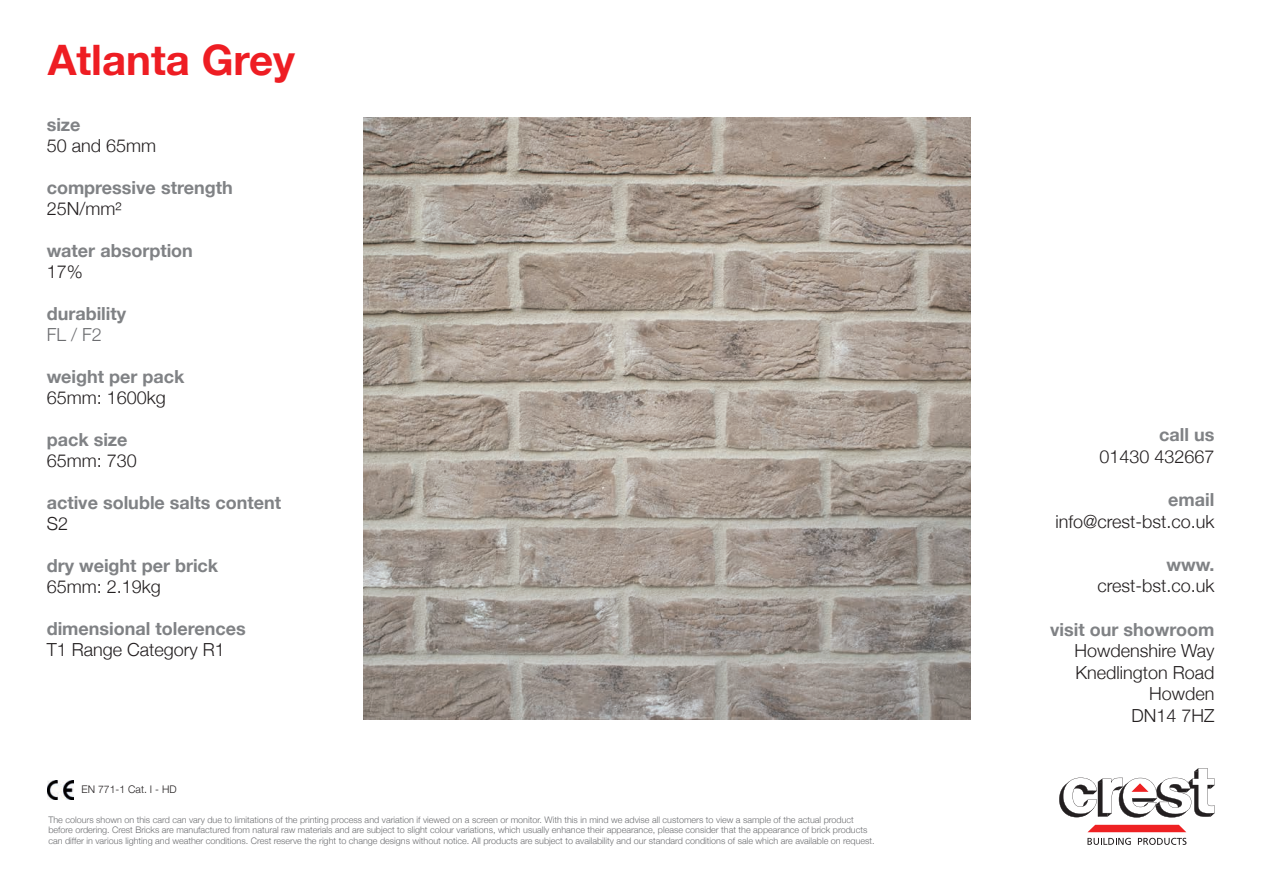
<style>
.page{position:relative;width:1263px;height:893px;background:#fff}
.page>*{position:absolute;margin:0;border:0;box-sizing:border-box;transform-origin:0 0}
.t1{font:700 42px "Helvetica Neue";color:#ee1d23}
.t2{font:700 18px "Helvetica Neue";color:#808285}
.t3{font:300 18px/21.6px "Helvetica Neue";color:#231f20;text-align:right}
.t4{font:300 18px "Helvetica Neue";color:#6c6d70}
.t5{font:300 10.5px "Helvetica Neue";color:#231f20}
.t6{font:300 9px/10.8px "Helvetica Neue";color:#6c6d70}
</style>
<div class="page">
<img style="left:47px;top:781px;width:27px;height:19px">
<img style="left:364px;top:118px;width:606px;height:602px">
<svg style="left:1059px;top:768px;width:156px;height:49px"></svg>
<svg style="left:1088px;top:825px;width:98px;height:7px"></svg>
<svg style="left:1087px;top:838px;width:44px;height:7px"></svg>
<svg style="left:1138px;top:838px;width:48px;height:7px"></svg>
<h1 class="t1" style="left:48px;top:27px;width:249px">Atlanta Grey</h1>
<h2 class="t2" style="left:47px;top:111px;width:35px">size</h2>
<h2 class="t3" style="left:47px;top:134px;width:111px">50 and 65mm</h2>
<h2 class="t2" style="left:47px;top:174px;width:188px">compressive strength</h2>
<h2 class="t3" style="left:47px;top:197px;width:76px">25N/mm²</h2>
<h2 class="t2" style="left:47px;top:237px;width:148px">water absorption</h2>
<h2 class="t3" style="left:47px;top:260px;width:38px">17%</h2>
<h2 class="t2" style="left:47px;top:300px;width:81px">durability</h2>
<h2 class="t4" style="left:47px;top:320px;width:57px">FL / F2</h2>
<h2 class="t2" style="left:47px;top:363px;width:139px">weight per pack</h2>
<h2 class="t3" style="left:47px;top:386px;width:121px">65mm: 1600kg</h2>
<h2 class="t2" style="left:47px;top:426px;width:82px">pack size</h2>
<h2 class="t3" style="left:47px;top:449px;width:92px">65mm: 730</h2>
<h2 class="t2" style="left:47px;top:489px;width:236px">active soluble salts content</h2>
<h2 class="t3" style="left:47px;top:512px;width:23px">S2</h2>
<h2 class="t2" style="left:47px;top:552px;width:173px">dry weight per brick</h2>
<h2 class="t3" style="left:47px;top:575px;width:116px">65mm: 2.19kg</h2>
<h2 class="t2" style="left:47px;top:615px;width:201px">dimensional tolerences</h2>
<h2 class="t3" style="left:47px;top:638px;width:180px">T1 Range Category R1</h2>
<p class="t5" style="left:81px;top:781px;width:97px">EN 771-1 Cat. I - HD</p>
<p class="t6" style="left:48px;top:813px;width:828px">The colours shown on this card can vary due to limitations of the printing process and variation if viewed on a screen or monitor. With this in mind we advise all customers to view a sample of the actual product before ordering. Crest Bricks are manufactured from natural raw materials and are subject to slight colour variations, which usually enhance their appearance, please consider that the appearance of brick products can differ in various lighting and weather conditions. Crest reserve the right to change designs without notice. All products are subject to availability and our standard conditions of sale which are available on request.</p>
<h2 class="t2" style="left:1159px;top:421px;width:57px">call us</h2>
<h2 class="t3" style="left:1099px;top:444px;width:117px">01430 432667</h2>
<h2 class="t2" style="left:1168px;top:485px;width:48px">email</h2>
<h2 class="t3" style="left:1055px;top:509px;width:161px">info@crest-bst.co.uk</h2>
<h2 class="t2" style="left:1166px;top:550px;width:49px">www.</h2>
<h2 class="t3" style="left:1097px;top:574px;width:119px">crest-bst.co.uk</h2>
<h2 class="t2" style="left:1050px;top:615px;width:166px">visit our showroom</h2>
<h2 class="t3" style="left:1074px;top:639px;width:142px">Howdenshire Way<br>Knedlington Road<br>Howden<br>DN14 7HZ</h2>
</div>
